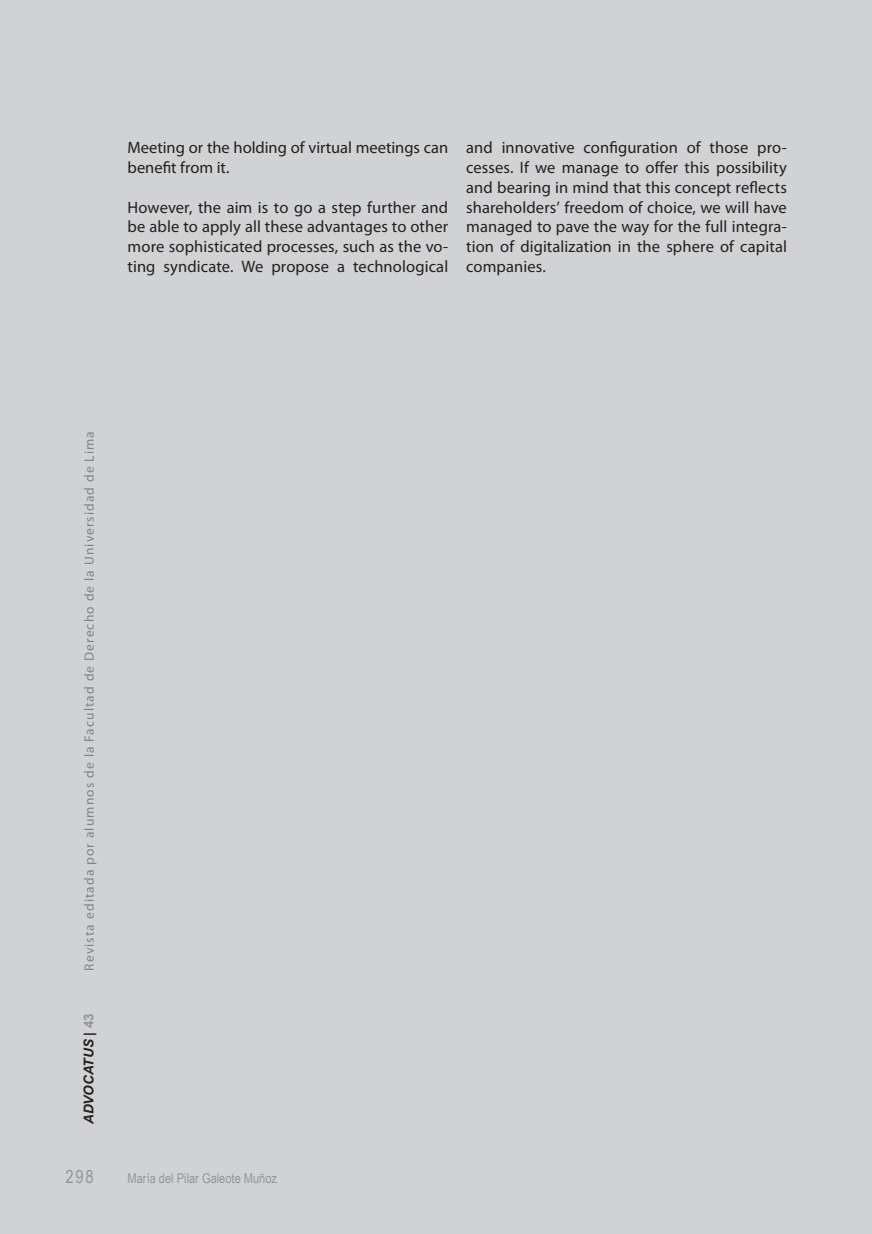
<style>
.page{position:relative;width:872px;height:1234px;background:#fff}
.page>*{position:absolute;margin:0;border:0;box-sizing:border-box;transform-origin:0 0}
.t1{font:18px "Arial Narrow";color:#939598}
.CuerpoTexto{font:16.5px/19.8px "Myriad Pro";letter-spacing:.005em;color:#231f20;text-align:justify}
.t2{font:13.5px "Myriad Pro";letter-spacing:.08em;color:#808285}
.t3{font:13.5px "Arial Narrow";color:#939598}
.t4{font:italic 700 13.5px "Arial";letter-spacing:-.01em;color:#231f20}
.s1{font-style:normal}
.s2{font-style:normal;color:#939598}
</style>
<div class="page">
<div style="left:0;top:0;width:872px;height:1233px;background:#d1d2d4"></div>
<p class="CuerpoTexto" style="left:128px;top:137px;width:322px">Meeting or the holding of virtual meetings can benefit from it.</p>
<p class="CuerpoTexto" style="left:128px;top:197px;width:322px">However, the aim is to go a step further and be able to apply all these advantages to other more sophisticated processes, such as the vo&shy;ting syndicate. We propose a technological</p>
<p class="CuerpoTexto" style="left:466px;top:137px;width:322px">and innovative configuration of those pro&shy;cesses. If we manage to offer this possibility and bearing in mind that this concept reflects shareholders’ freedom of choice, we will have managed to pave the way for the full integra&shy;tion of digitalization in the sphere of capital companies.</p>
<p class="t2" style="left:81px;top:970px;width:541px;rotate:-90deg">Revista editada por alumnos de la Facultad de Derecho de la Universidad de Lima</p>
<p class="t4" style="left:80px;top:1123px;width:112px;rotate:-90deg">ADVOCATUS <span class="s1">|</span> <span class="s2">43</span></p>
<p class="t1" style="left:65px;top:1163px;width:30px">298</p>
<p class="t3" style="left:128px;top:1168px;width:151px">María del Pilar Galeote Muñoz</p>
</div>
